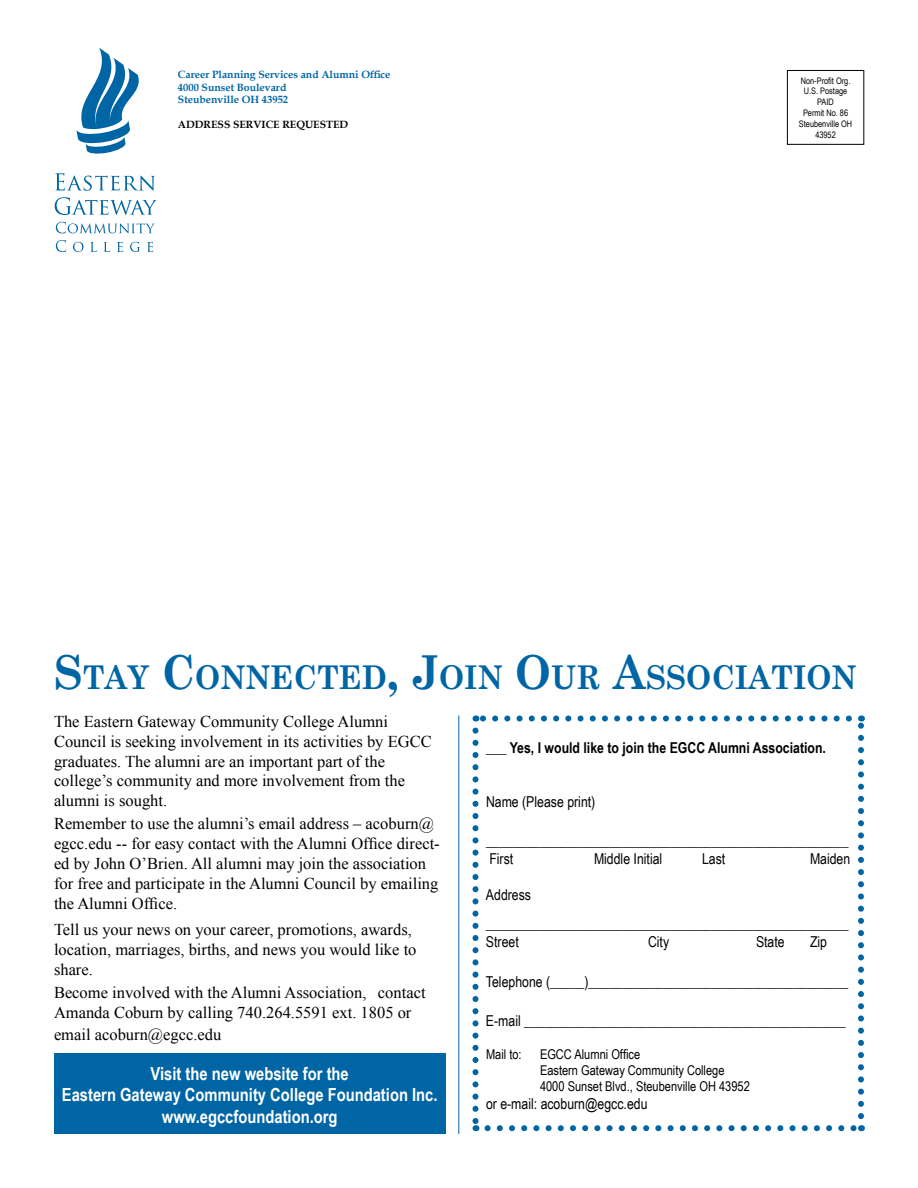
<style>
.page{position:relative;width:918px;height:1188px;background:#fff}
.page>*{position:absolute;margin:0;border:0;box-sizing:border-box;transform-origin:0 0}
.t1{font:700 32.85px "Century Schoolbook";color:#0065a4;scale:.92 1}
.t2{font:700 18px/21.6px "Arial Narrow";color:#fff;text-align:center}
.t3{font:16.5px/19.8px "Times New Roman";color:#000}
.t4{font:15px/18px "Arial Narrow";color:#000}
.t5{font:700 15px "Arial Narrow";color:#000}
.t6{font:13.5px/16.2px "Arial Narrow";color:#000}
.t7{font:700 10.5px/12.6px "Book Antiqua";color:#0065a4}
.t8{font:700 10.5px "Book Antiqua";color:#000}
.t9{font:9px/10.8px "Arial Narrow";color:#000;text-align:center}
.s1{font-size:46.8px}
</style>
<div class="page">
<div style="left:787px;top:70px;width:77px;height:75px;border:1px solid #000"></div>
<svg style="left:55px;top:173px;width:100px;height:18px"></svg>
<svg style="left:55px;top:197px;width:102px;height:18px"></svg>
<svg style="left:56px;top:222px;width:99px;height:11px"></svg>
<svg style="left:56px;top:240px;width:10px;height:12px"></svg>
<svg style="left:73px;top:242px;width:11px;height:10px"></svg>
<svg style="left:90px;top:242px;width:7px;height:10px"></svg>
<svg style="left:104px;top:242px;width:6px;height:10px"></svg>
<svg style="left:117px;top:242px;width:6px;height:10px"></svg>
<svg style="left:130px;top:242px;width:10px;height:10px"></svg>
<svg style="left:147px;top:242px;width:6px;height:10px"></svg>
<svg style="left:76px;top:48px;width:63px;height:106px"></svg>
<svg style="left:488px;top:1125px;width:367px;height:6px"></svg>
<svg style="left:472px;top:731px;width:6px;height:400px"></svg>
<svg style="left:858px;top:716px;width:6px;height:400px"></svg>
<svg style="left:476px;top:716px;width:373px;height:6px"></svg>
<hr style="left:458px;top:716px;width:1px;height:418px;background:#0065a4">
<div style="left:54px;top:1053px;width:392px;height:81px;background:#0065a4"></div>
<p class="t7" style="left:178px;top:68px;width:214px">Career Planning Services and Alumni Office<br>4000 Sunset Boulevard<br>Steubenville OH 43952</p>
<p class="t8" style="left:178px;top:118px;width:172px">ADDRESS SERVICE REQUESTED</p>
<p class="t9" style="left:799px;top:75px;width:55px">Non-Profit Org.<br>U.S. Postage<br>PAID<br>Permit No. 86<br>Steubenville OH<br>43952</p>
<h1 class="t1" style="left:54px;top:652px;width:874px"><span class="s1">S</span>TAY <span class="s1">C</span>ONNECTED<span class="s1">, J</span>OIN <span class="s1">O</span>UR <span class="s1">A</span>SSOCIATION</h1>
<p class="t3" style="left:54px;top:711px;width:379px">The Eastern Gateway Community College Alumni Council is seeking involvement in its activities by EGCC graduates. The alumni are an important part of the college’s community and more involvement from the alumni is sought.</p>
<p class="t3" style="left:54px;top:814px;width:387px">Remember to use the alumni’s email address – acoburn@ egcc.edu -- for easy contact with the Alumni Office direct&shy;ed by John O’Brien. All alumni may join the association for free and participate in the Alumni Council by emailing the Alumni Office.</p>
<p class="t3" style="left:54px;top:920px;width:364px">Tell us your news on your career, promotions, awards, location, marriages, births, and news you would like to share.</p>
<p class="t3" style="left:54px;top:982px;width:373px">Become involved with the Alumni Association, contact<br>Amanda Coburn by calling 740.264.5591 ext. 1805 or</p>
<p class="t3" style="left:54px;top:1024px;width:169px">email acoburn@egcc.edu</p>
<p class="t2" style="left:62px;top:1062px;width:377px">Visit the new website for the<br>Eastern Gateway Community College Foundation Inc. www.egccfoundation.org</p>
<p class="t5" style="left:486px;top:737px;width:342px">___ Yes, I would like to join the EGCC Alumni Association.</p>
<p class="t4" style="left:486px;top:792px;width:111px">Name (Please print)</p>
<p class="t4" style="left:486px;top:831px;width:364px">_____________________________________________________<br>First</p>
<p class="t4" style="left:594px;top:849px;width:70px">Middle Initial</p>
<p class="t4" style="left:702px;top:849px;width:25px">Last</p>
<p class="t4" style="left:810px;top:849px;width:42px">Maiden</p>
<p class="t4" style="left:486px;top:880px;width:364px;line-height:28.8px">Address _____________________________________________________</p>
<p class="t4" style="left:486px;top:932px;width:34px">Street</p>
<p class="t4" style="left:648px;top:932px;width:23px">City</p>
<p class="t4" style="left:756px;top:932px;width:30px">State</p>
<p class="t4" style="left:810px;top:932px;width:19px">Zip</p>
<p class="t4" style="left:486px;top:972px;width:364px">Telephone (_____)______________________________________</p>
<p class="t4" style="left:486px;top:1011px;width:361px">E-mail _______________________________________________</p>
<p class="t6" style="left:486px;top:1045px;width:37px">Mail to:</p>
<p class="t6" style="left:540px;top:1045px;width:211px">EGCC Alumni Office<br>Eastern Gateway Community College<br>4000 Sunset Blvd., Steubenville OH 43952</p>
<p class="t4" style="left:486px;top:1094px;width:163px">or e-mail: acoburn@egcc.edu</p>
</div>
